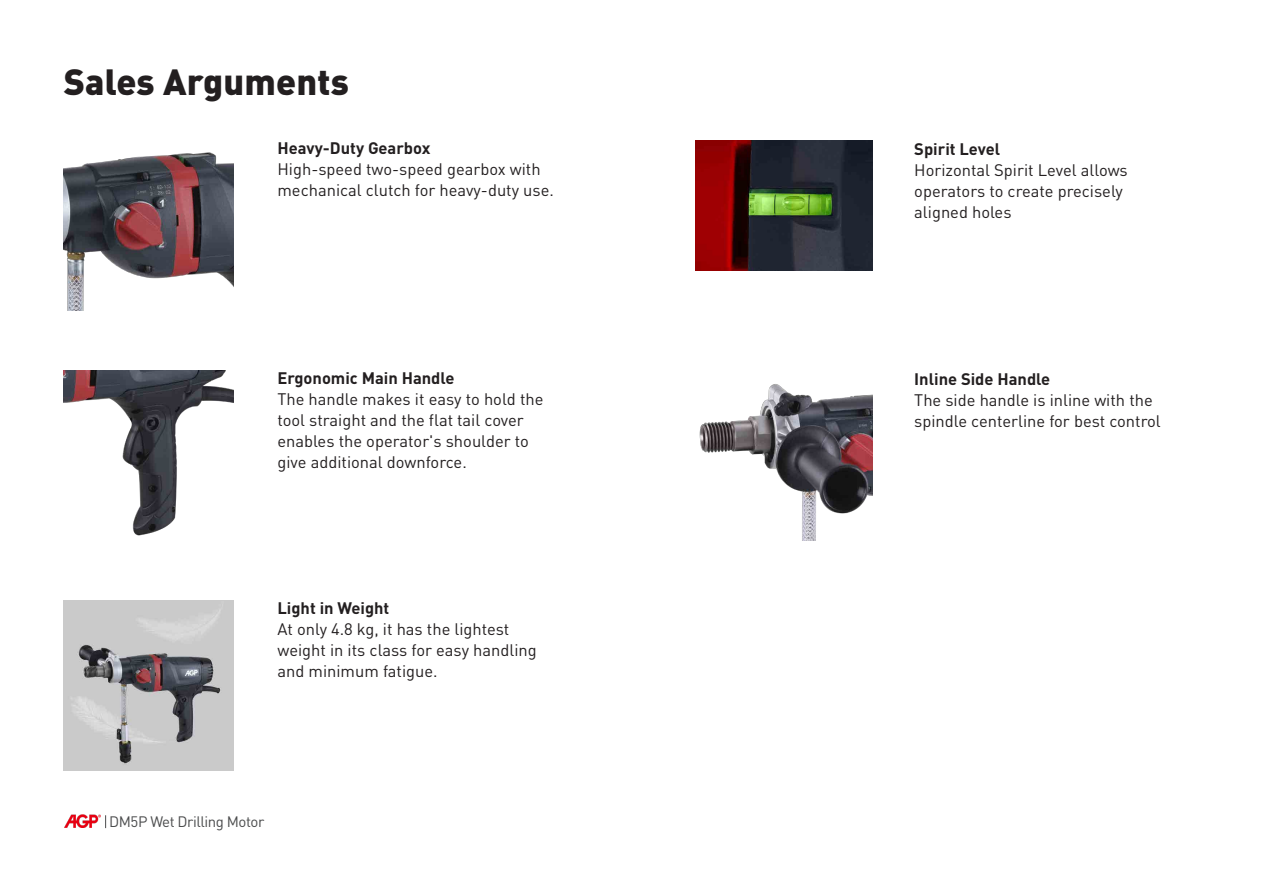
<style>
.page{position:relative;width:1263px;height:893px;background:#fff}
.page>*{position:absolute;margin:0;border:0;box-sizing:border-box;transform-origin:0 0}
.t1{font:900 36px "DIN Pro";letter-spacing:.005em;color:#231f20}
.t2{font:16.5px/21px "DIN Pro";color:#231f20}
.t3{font:700 16.5px "DIN Pro";color:#231f20}
.t4{font:15px "DIN Pro";letter-spacing:-.03em;color:#4b4c4d}
</style>
<div class="page">
<svg style="left:105px;top:815px;width:1px;height:13px"></svg>
<img style="left:64px;top:814px;width:37px;height:13px">
<img style="left:64px;top:152px;width:170px;height:158px">
<img style="left:64px;top:370px;width:170px;height:166px">
<img style="left:64px;top:600px;width:170px;height:170px">
<img style="left:699px;top:384px;width:173px;height:156px">
<img style="left:695px;top:140px;width:177px;height:130px">
<h1 class="t1" style="left:64px;top:57px;width:287px">Sales Arguments</h1>
<p class="t3" style="left:277px;top:137px;width:155px">Heavy-Duty Gearbox</p>
<p class="t2" style="left:277px;top:158px;width:278px">High-speed two-speed gearbox with mechanical clutch for heavy-duty use.</p>
<p class="t3" style="left:277px;top:367px;width:179px">Ergonomic Main Handle</p>
<p class="t2" style="left:277px;top:388px;width:268px">The handle makes it easy to hold the tool straight and the flat tail cover enables the operator's shoulder to give additional downforce.</p>
<p class="t3" style="left:277px;top:597px;width:113px">Light in Weight</p>
<p class="t2" style="left:277px;top:618px;width:261px">At only 4.8 kg, it has the lightest weight in its class for easy handling and minimum fatigue.</p>
<p class="t4" style="left:109px;top:811px;width:157px">DM5P Wet Drilling Motor</p>
<p class="t3" style="left:914px;top:138px;width:87px">Spirit Level</p>
<p class="t2" style="left:914px;top:159px;width:215px">Horizontal Spirit Level allows operators to create precisely aligned holes</p>
<p class="t3" style="left:914px;top:367px;width:137px">Inline Side Handle</p>
<p class="t2" style="left:914px;top:388px;width:248px">The side handle is inline with the spindle centerline for best control</p>
</div>
